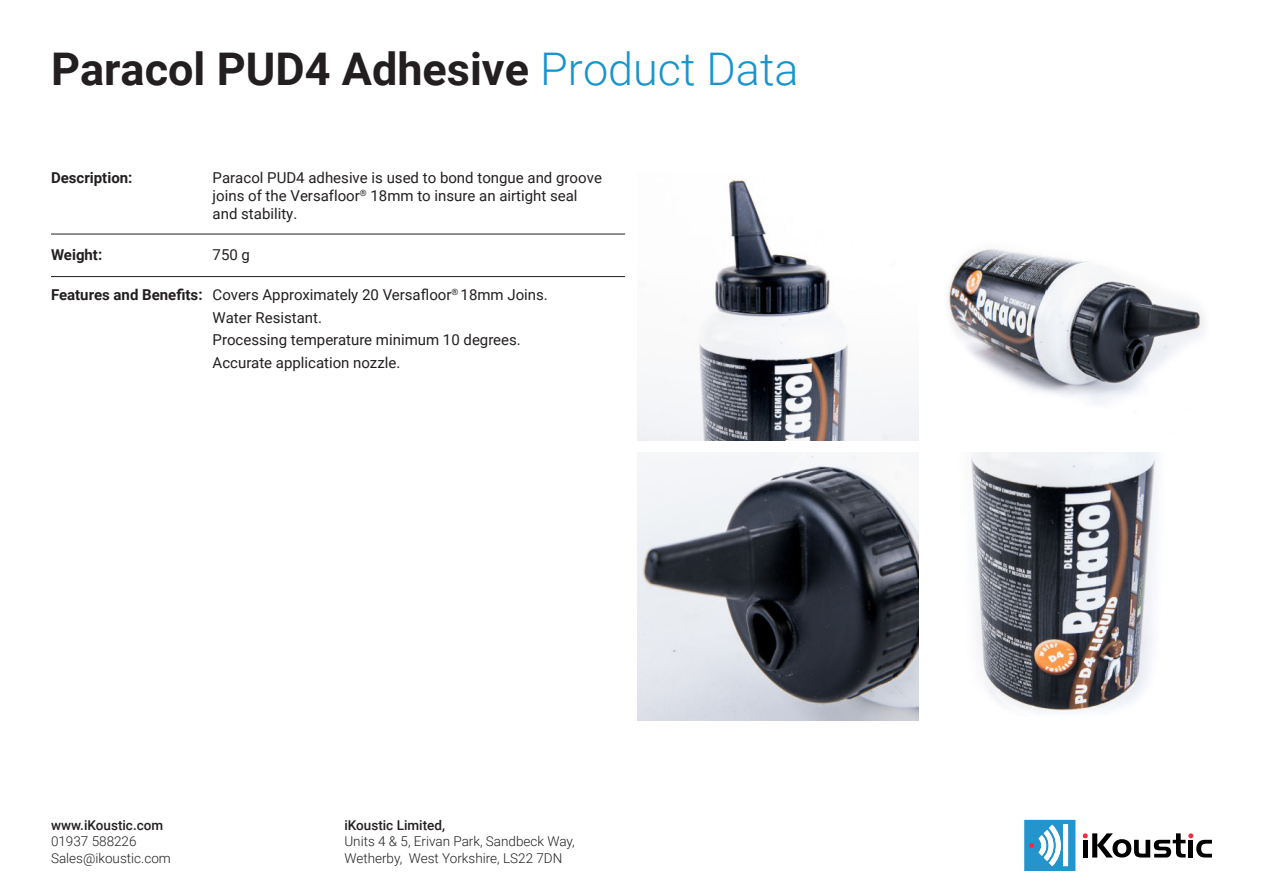
<style>
.page{position:relative;width:1263px;height:893px;background:#fff}
.page>*{position:absolute;margin:0;border:0;box-sizing:border-box;transform-origin:0 0}
.t1{font:700 45px "Roboto";color:#231f20}
.t2{font:15px/22.5px "Roboto";color:#231f20}
.t3{font:700 15px "Roboto";color:#231f20}
.t4{font:300 13.5px/16.2px "Roboto";color:#231f20}
.t5{font:500 13.5px "Roboto";color:#231f20}
.s1{font-weight:300;color:#1894cd}
</style>
<div class="page">
<svg style="left:1024px;top:820px;width:51px;height:51px"></svg>
<svg style="left:1082px;top:833px;width:130px;height:24px"></svg>
<hr style="left:51px;top:234px;width:574px;height:1px;background:#231f20">
<hr style="left:51px;top:276px;width:574px;height:1px;background:#231f20">
<img style="left:948px;top:249px;width:256px;height:155px">
<img style="left:971px;top:453px;width:184px;height:259px">
<img style="left:638px;top:453px;width:280px;height:268px">
<img style="left:638px;top:178px;width:280px;height:262px">
<h1 class="t1" style="left:51px;top:37px;width:749px">Paracol PUD4 Adhesive <span class="s1">Product Data</span></h1>
<p class="t3" style="left:51px;top:172px;width:83px">Description:</p>
<p class="t3" style="left:51px;top:249px;width:53px">Weight:</p>
<p class="t3" style="left:51px;top:285px;width:153px">Features and Benefits:</p>
<p class="t2" style="left:213px;top:169px;width:391px;line-height:18px">Paracol PUD4 adhesive is used to bond tongue and groove joins of the Versafloor<sup>®</sup> 18mm to insure an airtight seal and stability.</p>
<p class="t2" style="left:213px;top:243px;width:39px">750 g</p>
<p class="t2" style="left:213px;top:283px;width:337px">Covers Approximately 20 Versafloor<sup>®</sup> 18mm Joins.<br>Water Resistant.<br>Processing temperature minimum 10 degrees.<br>Accurate application nozzle.</p>
<p class="t5" style="left:51px;top:820px;width:114px">www.iKoustic.com</p>
<p class="t4" style="left:51px;top:835px;width:121px">01937 588226<br>Sales@ikoustic.com</p>
<p class="t5" style="left:344px;top:820px;width:102px">iKoustic Limited,</p>
<p class="t4" style="left:344px;top:835px;width:232px">Units 4 &amp; 5, Erivan Park, Sandbeck Way,<br>Wetherby, West Yorkshire, LS22 7DN</p>
</div>
